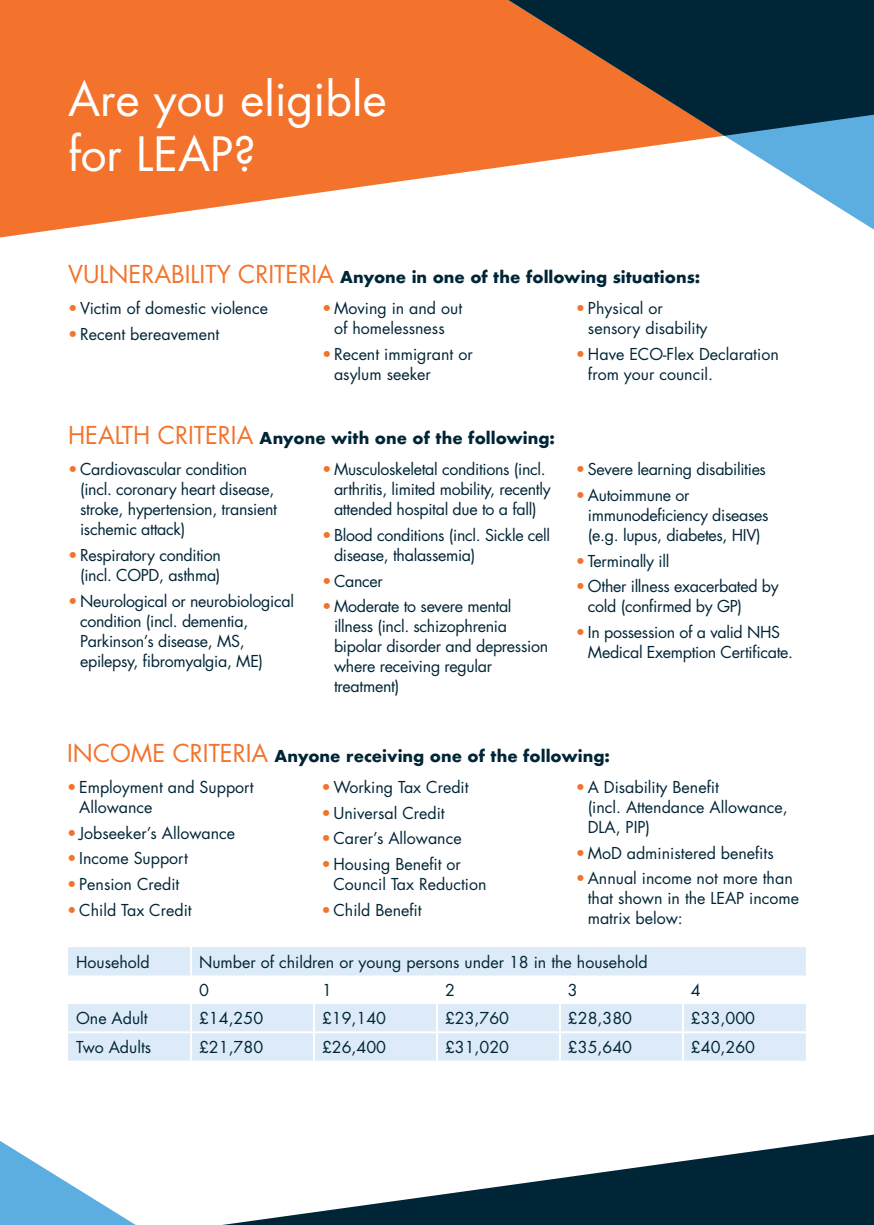
<style>
.page{position:relative;width:874px;height:1225px;background:#fff}
.page>*{position:absolute;margin:0;border:0;box-sizing:border-box;transform-origin:0 0}
.t1{font:46px/55.2px "Futura";color:#fff}
.t2{font:16px/20px "Futura";letter-spacing:-.02em;color:#002537}
.t3{font:16px/20px "Futura";color:#002537}
.t4{font:700 16px "Futura";color:#002537}
.s1{font-weight:400;font-size:24px;color:#f3732c}
.s2{color:#f3732c}
</style>
<div class="page">
<svg style="left:0;top:0;width:508px;height:237px;background:#f4874b"></svg>
<svg style="left:508px;top:136px;width:365px;height:93px"></svg>
<svg style="left:508px;top:0;width:365px;height:136px;background:#4b4039"></svg>
<svg style="left:222px;top:1134px;width:651px;height:91px"></svg>
<svg style="left:0;top:1141px;width:136px;height:84px"></svg>
<svg style="left:68px;top:947px;width:737px;height:113px;fill:#dcebf7"></svg>
<hr style="left:190px;top:947px;width:2px;height:28px;background:#fff">
<hr style="left:190px;top:975px;width:2px;height:29px;background:#fff">
<hr style="left:313px;top:975px;width:2px;height:29px;background:#fff">
<hr style="left:436px;top:975px;width:2px;height:29px;background:#fff">
<hr style="left:558px;top:975px;width:2px;height:29px;background:#fff">
<hr style="left:681px;top:975px;width:2px;height:29px;background:#fff">
<hr style="left:190px;top:1004px;width:2px;height:27px;background:#fff">
<hr style="left:313px;top:1004px;width:2px;height:27px;background:#fff">
<hr style="left:436px;top:1004px;width:2px;height:27px;background:#fff">
<hr style="left:558px;top:1004px;width:2px;height:27px;background:#fff">
<hr style="left:681px;top:1004px;width:2px;height:27px;background:#fff">
<hr style="left:190px;top:1033px;width:2px;height:27px;background:#fff">
<hr style="left:313px;top:1033px;width:2px;height:27px;background:#fff">
<hr style="left:436px;top:1033px;width:2px;height:27px;background:#fff">
<hr style="left:558px;top:1033px;width:2px;height:27px;background:#fff">
<hr style="left:681px;top:1033px;width:2px;height:27px;background:#fff">
<hr style="left:68px;top:1031px;width:123px;height:2px;background:#fff">
<hr style="left:191px;top:1031px;width:123px;height:2px;background:#fff">
<hr style="left:314px;top:1031px;width:123px;height:2px;background:#fff">
<hr style="left:437px;top:1031px;width:122px;height:2px;background:#fff">
<hr style="left:559px;top:1031px;width:123px;height:2px;background:#fff">
<hr style="left:682px;top:1031px;width:123px;height:2px;background:#fff">
<p class="t1" style="left:68px;top:72px;width:320px">Are you eligible for LEAP?</p>
<p class="t4" style="left:68px;top:265px;width:633px"><span class="s1">VULNERABILITY CRITERIA</span> Anyone in one of the following situations:</p>
<p class="t3" style="left:68px;top:298px;width:201px"><span class="s2">•</span> Victim of domestic violence</p>
<p class="t3" style="left:68px;top:324px;width:153px"><span class="s2">•</span> Recent bereavement</p>
<p class="t3" style="left:322px;top:298px;width:142px;text-align:center"><span class="s2">•</span> Moving in and out of homelessness</p>
<p class="t3" style="left:334px;top:344px;width:140px;text-indent:-12px"><span class="s2">•</span> Recent immigrant or asylum seeker</p>
<p class="t3" style="left:587px;top:298px;width:121px;text-indent:-12px"><span class="s2">•</span> Physical or sensory disability</p>
<p class="t3" style="left:587px;top:344px;width:192px;text-indent:-12px"><span class="s2">•</span> Have ECO-Flex Declaration from your council.</p>
<p class="t4" style="left:68px;top:426px;width:488px"><span class="s1">HEALTH CRITERIA</span> Anyone with one of the following:</p>
<p class="t2" style="left:80px;top:459px;width:198px;text-indent:-12px"><span class="s2">•</span> Cardiovascular condition (incl. coronary heart disease, stroke, hypertension, transient ischemic attack)</p>
<p class="t2" style="left:68px;top:545px;width:154px;text-align:right"><span class="s2">•</span> Respiratory condition (incl. COPD, asthma)</p>
<p class="t2" style="left:80px;top:591px;width:215px;text-indent:-12px"><span class="s2">•</span> Neurological or neurobiological condition (incl. dementia,<br>Parkinson’s disease, MS, epilepsy, fibromyalgia, ME)</p>
<p class="t2" style="left:334px;top:459px;width:218px;text-indent:-12px"><span class="s2">•</span> Musculoskeletal conditions (incl. arthritis, limited mobility, recently attended hospital due to a fall)</p>
<p class="t2" style="left:334px;top:525px;width:217px;text-indent:-12px"><span class="s2">•</span> Blood conditions (incl. Sickle cell disease, thalassemia)</p>
<p class="t2" style="left:322px;top:571px;width:62px"><span class="s2">•</span> Cancer</p>
<p class="t2" style="left:334px;top:596px;width:215px;text-indent:-12px"><span class="s2">•</span> Moderate to severe mental illness (incl. schizophrenia bipolar disorder and depression where receiving regular treatment)</p>
<p class="t2" style="left:575px;top:459px;width:191px"><span class="s2">•</span> Severe learning disabilities</p>
<p class="t2" style="left:587px;top:485px;width:182px;text-indent:-12px"><span class="s2">•</span> Autoimmune or immunodeficiency diseases (e.g. lupus, diabetes, HIV)</p>
<p class="t2" style="left:575px;top:551px;width:95px"><span class="s2">•</span> Terminally ill</p>
<p class="t2" style="left:587px;top:576px;width:192px;text-indent:-12px"><span class="s2">•</span> Other illness exacerbated by cold (confirmed by GP)</p>
<p class="t2" style="left:587px;top:622px;width:206px;text-indent:-12px"><span class="s2">•</span> In possession of a valid NHS<br>Medical Exemption Certificate.</p>
<p class="t4" style="left:67px;top:744px;width:544px"><span class="s1">INCOME CRITERIA</span> Anyone receiving one of the following:</p>
<p class="t3" style="left:79px;top:777px;width:176px;text-indent:-12px"><span class="s2">•</span> Employment and Support<br>Allowance</p>
<p class="t3" style="left:67px;top:823px;width:169px"><span class="s2">•</span> Jobseeker’s Allowance</p>
<p class="t3" style="left:67px;top:848px;width:122px"><span class="s2">•</span> Income Support</p>
<p class="t3" style="left:67px;top:874px;width:114px"><span class="s2">•</span> Pension Credit</p>
<p class="t3" style="left:67px;top:900px;width:126px"><span class="s2">•</span> Child Tax Credit</p>
<p class="t3" style="left:587px;top:777px;width:201px;text-indent:-12px"><span class="s2">•</span> A Disability Benefit<br>(incl. Attendance Allowance,<br>DLA, PIP)</p>
<p class="t3" style="left:575px;top:843px;width:199px"><span class="s2">•</span> MoD administered benefits</p>
<p class="t3" style="left:587px;top:868px;width:213px;text-indent:-12px"><span class="s2">•</span> Annual income not more than that shown in the LEAP income matrix below:</p>
<p class="t3" style="left:321px;top:777px;width:149px"><span class="s2">•</span> Working Tax Credit</p>
<p class="t3" style="left:321px;top:803px;width:125px"><span class="s2">•</span> Universal Credit</p>
<p class="t3" style="left:321px;top:828px;width:142px"><span class="s2">•</span> Carer’s Allowance</p>
<p class="t3" style="left:333px;top:854px;width:155px;text-indent:-12px"><span class="s2">•</span> Housing Benefit or<br>Council Tax Reduction</p>
<p class="t3" style="left:321px;top:900px;width:102px"><span class="s2">•</span> Child Benefit</p>
<p class="t3" style="left:76px;top:951px;width:75px">Household</p>
<p class="t3" style="left:199px;top:951px;width:450px">Number of children or young persons under 18 in the household</p>
<p class="t2" style="left:199px;top:980px;width:11px">0</p>
<p class="t2" style="left:322px;top:980px;width:11px">1</p>
<p class="t2" style="left:445px;top:980px;width:11px">2</p>
<p class="t2" style="left:567px;top:980px;width:11px">3</p>
<p class="t2" style="left:690px;top:980px;width:11px">4</p>
<p class="t3" style="left:76px;top:1008px;width:73px">One Adult</p>
<p class="t2" style="left:199px;top:1008px;width:66px">£14,250</p>
<p class="t2" style="left:322px;top:1008px;width:66px">£19,140</p>
<p class="t2" style="left:445px;top:1008px;width:66px">£23,760</p>
<p class="t2" style="left:567px;top:1008px;width:66px">£28,380</p>
<p class="t2" style="left:690px;top:1008px;width:66px">£33,000</p>
<p class="t3" style="left:76px;top:1037px;width:77px">Two Adults</p>
<p class="t2" style="left:199px;top:1037px;width:66px">£21,780</p>
<p class="t2" style="left:322px;top:1037px;width:66px">£26,400</p>
<p class="t2" style="left:445px;top:1037px;width:66px">£31,020</p>
<p class="t2" style="left:567px;top:1037px;width:66px">£35,640</p>
<p class="t2" style="left:690px;top:1037px;width:66px">£40,260</p>
</div>
